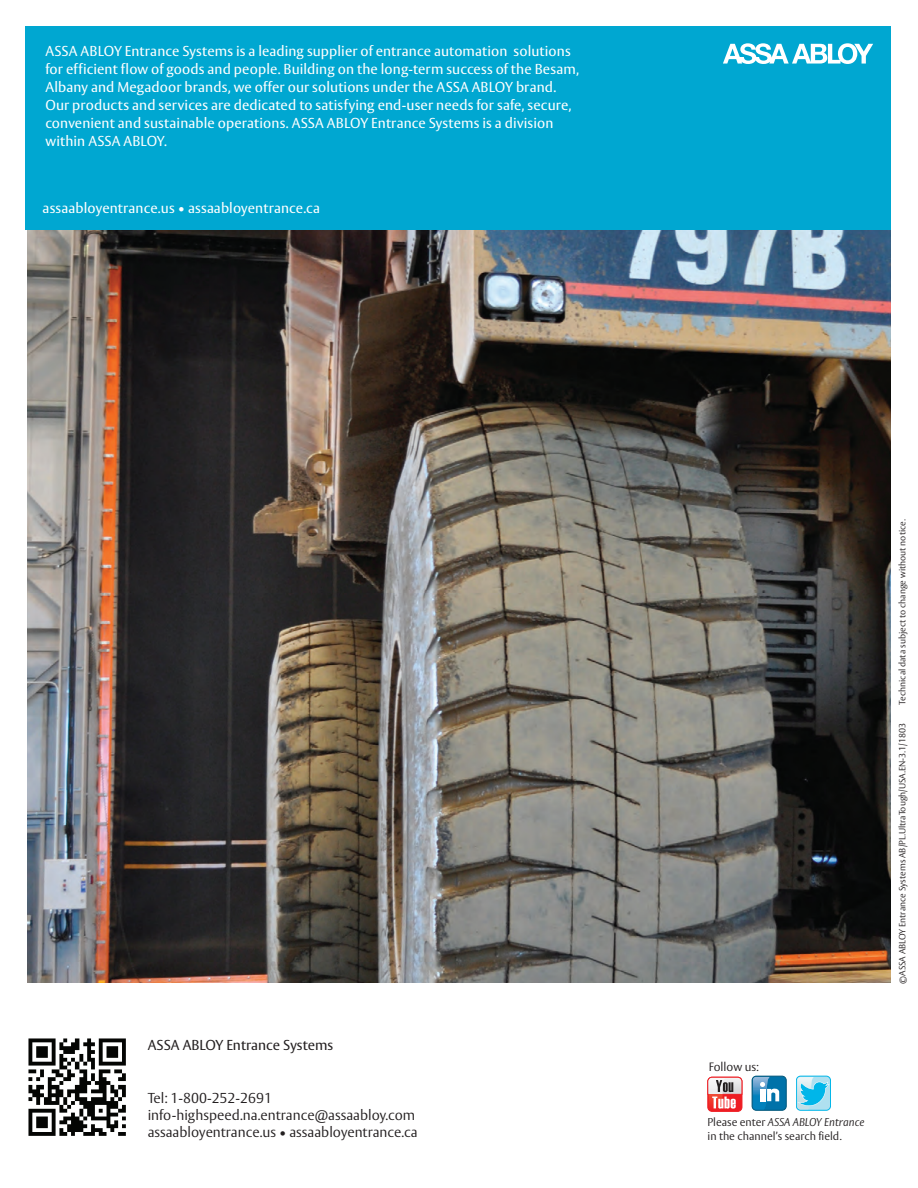
<style>
.page{position:relative;width:918px;height:1188px;background:#fff}
.page>*{position:absolute;margin:0;border:0;box-sizing:border-box;transform-origin:0 0}
.t1{font:14.25px/18px "ASSA Vesta";letter-spacing:.005em;color:#fff}
.t2{font:300 14.25px/17.1px "ASSA Vesta";color:#231f20}
.t3{font:14.25px "ASSA Vesta";color:#231f20}
.t4{font:300 12px "ASSA Vesta";color:#231f20}
.t5{font:300 11.25px/13.5px "ASSA Vesta";color:#231f20}
.t6{font:300 9px "ASSA Vesta";color:#231f20}
.s1{font-style:italic}
</style>
<div class="page">
<div style="left:708px;top:1077px;width:34px;height:35px;border:1px solid #ee1d23;border-radius:4px"></div>
<svg style="left:708px;top:1077px;width:34px;height:33px"></svg>
<div style="left:752px;top:1076px;width:34px;height:34px;background:#0072a9;border-radius:4px"></div>
<div style="left:752px;top:1076px;width:35px;height:35px;border:1px solid #01577b;border-radius:4px"></div>
<svg style="left:753px;top:1077px;width:26px;height:32px"></svg>
<div style="left:796px;top:1076px;width:35px;height:35px;border:1px solid #00b6e9;border-radius:4px"></div>
<svg style="left:797px;top:1077px;width:33px;height:32px"></svg>
<img style="left:28px;top:1038px;width:98px;height:98px">
<img style="left:27px;top:230px;width:864px;height:752px">
<div style="left:26px;top:26px;width:865px;height:204px;background:#00a7d1"></div>
<svg style="left:723px;top:43px;width:150px;height:21px"></svg>
<p class="t1" style="left:45px;top:43px;width:535px">ASSA ABLOY Entrance Systems is a leading supplier of entrance automation solutions for efficient flow of goods and people. Building on the long-term success of the Besam, Albany and Megadoor brands, we offer our solutions under the ASSA ABLOY brand.<br>Our products and services are dedicated to satisfying end-user needs for safe, secure, convenient and sustainable operations. ASSA ABLOY Entrance Systems is a division within ASSA ABLOY.</p>
<p class="t1" style="left:42px;top:193px;width:203px">albanydoors.us • albanydoors.ca</p>
<p class="t1" style="left:43px;top:199px;width:279px">assaabloyentrance.us • assaabloyentrance.ca</p>
<p class="t3" style="left:148px;top:1036px;width:187px">ASSA ABLOY Entrance Systems</p>
<p class="t2" style="left:148px;top:1090px;width:272px">Tel: 1-800-252-2691 info-highspeed.na.entrance@assaabloy.com assaabloyentrance.us • assaabloyentrance.ca</p>
<p class="t4" style="left:709px;top:1059px;width:52px">Follow us:</p>
<p class="t5" style="left:708px;top:1116px;width:158px">Please enter <span class="s1">ASSA ABLOY Entrance </span>in the channel’s search field.</p>
<p class="t6" style="left:897px;top:705px;width:187px;rotate:-90deg">Technical data subject to change without notice.</p>
<p class="t6" style="left:897px;top:984px;width:263px;rotate:-90deg">©ASSA ABLOY Entrance Systems AB/PL.UltraTough/USA.EN-3.1/1803</p>
</div>
